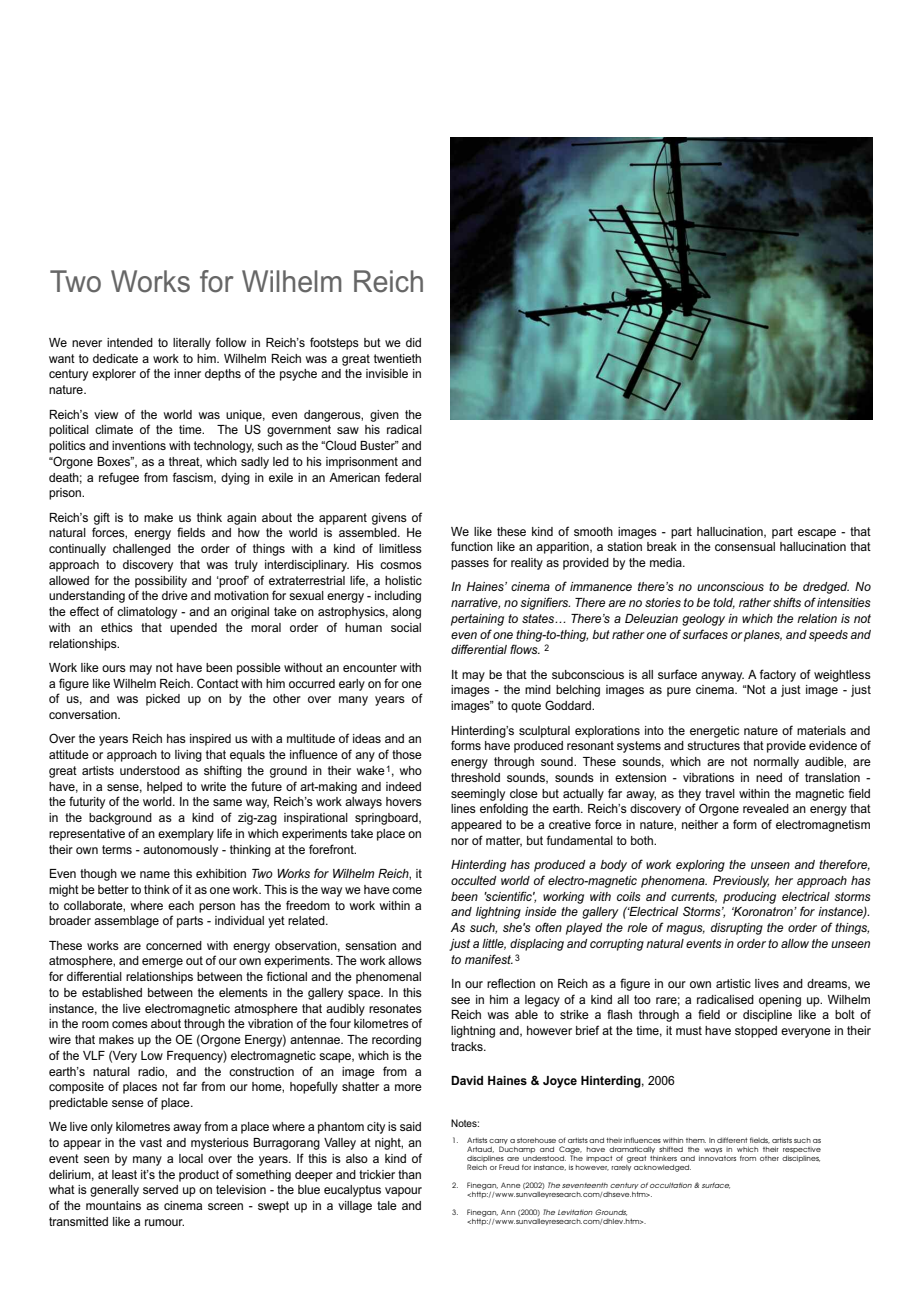
<style>
.page{position:relative;width:919px;height:1289px;background:#fff}
.page>*{position:absolute;margin:0;border:0;box-sizing:border-box;transform-origin:0 0}
.t1{font:30.3px "Arial Narrow";color:#666;scale:1.15 1}
.t2{font:12.75px/15.8px "Arial Narrow";color:#000;text-align:justify;scale:1.15 1}
.t3{font:italic 12.75px/15.8px "Arial Narrow";color:#000;text-align:justify;scale:1.15 1}
.t4{font:700 12.75px "Arial Narrow";color:#000;scale:1.15 1}
.t5{font:10.5px "Arial Narrow";color:#000;scale:1.15 1}
.t6{font:7.5px/9px "Avant Garde";color:#000}
.s1{font-style:italic}
.s2{font-weight:400}
</style>
<div class="page">
<img style="left:450px;top:138px;width:422px;height:282px">
<h1 class="t1" style="left:50px;top:263px;width:328px">Two Works for Wilhelm Reich</h1>
<p class="t2" style="left:49px;top:335px;width:325px">We never intended to literally follow in Reich’s footsteps but we did want to dedicate a work to him. Wilhelm Reich was a great twentieth century explorer of the inner depths of the psyche and the invisible in nature.</p>
<p class="t2" style="left:49px;top:406px;width:325px">Reich’s view of the world was unique, even dangerous, given the political climate of the time. The US government saw his radical politics and inventions with technology, such as the “Cloud Buster” and “Orgone Boxes”, as a threat, which sadly led to his imprisonment and death; a refugee from fascism, dying in exile in an American federal prison.</p>
<p class="t2" style="left:49px;top:509px;width:325px">Reich’s gift is to make us think again about the apparent givens of natural forces, energy fields and how the world is assembled. He continually challenged the order of things with a kind of limitless approach to discovery that was truly interdisciplinary. His cosmos allowed for the possibility and ‘proof’ of extraterrestrial life, a holistic understanding of the drive and motivation for sexual energy - including the effect of climatology - and an original take on astrophysics, along with an ethics that upended the moral order of human social relationships.</p>
<p class="t2" style="left:49px;top:659px;width:325px">Work like ours may not have been possible without an encounter with a figure like Wilhelm Reich. Contact with him occurred early on for one of us, and was picked up on by the other over many years of conversation.</p>
<p class="t2" style="left:49px;top:731px;width:325px">Over the years Reich has inspired us with a multitude of ideas and an attitude or approach to living that equals the influence of any of those great artists understood as shifting the ground in their wake<sup>1</sup>, who have, in a sense, helped to write the future of art-making and indeed the futurity of the world. In the same way, Reich’s work always hovers in the background as a kind of zig-zag inspirational springboard, representative of an exemplary life in which experiments take place on their own terms - autonomously - thinking at the forefront.</p>
<p class="t2" style="left:49px;top:865px;width:325px">Even though we name this exhibition <span class="s1">Two Works for Wilhelm Reich</span>, it might be better to think of it as one work. This is the way we have come to collaborate, where each person has the freedom to work within a broader assemblage of parts - individual yet related.</p>
<p class="t2" style="left:49px;top:937px;width:325px">These works are concerned with energy observation, sensation and atmosphere, and emerge out of our own experiments. The work allows for differential relationships between the fictional and the phenomenal to be established between the elements in the gallery space. In this instance, the live electromagnetic atmosphere that audibly resonates in the room comes about through the vibration of the four kilometres of wire that makes up the OE (Orgone Energy) antennae. The recording of the VLF (Very Low Frequency) electromagnetic scape, which is the earth’s natural radio, and the construction of an image from a composite of places not far from our home, hopefully shatter a more predictable sense of place.</p>
<p class="t2" style="left:49px;top:1119px;width:325px">We live only kilometres away from a place where a phantom city is said to appear in the vast and mysterious Burragorang Valley at night, an event seen by many a local over the years. If this is also a kind of delirium, at least it’s the product of something deeper and trickier than what is generally served up on television - the blue eucalyptus vapour of the mountains as cinema screen - swept up in a village tale and transmitted like a rumour.</p>
<p class="t2" style="left:451px;top:523px;width:366px">We like these kind of smooth images - part hallucination, part escape - that function like an apparition, a station break in the consensual hallucination that passes for reality as provided by the media.</p>
<p class="t3" style="left:451px;top:579px;width:366px">In Haines’ cinema of immanence there’s no unconscious to be dredged. No narrative, no signifiers. There are no stories to be told, rather shifts of intensities pertaining to states… There’s a Deleuzian geology in which the relation is not even of one thing-to-thing, but rather one of surfaces or planes, and speeds and differential flows. <sup>2</sup></p>
<p class="t2" style="left:451px;top:666px;width:366px">It may be that the subconscious is all surface anyway. A factory of weightless images - the mind belching images as pure cinema. “Not a just image - just images” to quote Goddard.</p>
<p class="t2" style="left:451px;top:722px;width:366px">Hinterding’s sculptural explorations into the energetic nature of materials and forms have produced resonant systems and structures that provide evidence of energy through sound. These sounds, which are not normally audible, are threshold sounds, sounds in extension - vibrations in need of translation - seemingly close but actually far away, as they travel within the magnetic field lines enfolding the earth. Reich’s discovery of Orgone revealed an energy that appeared to be a creative force in nature, neither a form of electromagnetism nor of matter, but fundamental to both.</p>
<p class="t3" style="left:451px;top:856px;width:366px">Hinterding has produced a body of work exploring the unseen and therefore, occulted world of electro-magnetic phenomena. Previously, her approach has been 'scientific', working with coils and currents, producing electrical storms and lightning inside the gallery (‘Electrical Storms’, ‘Koronatron’ for instance).<br>As such, she's often played the role of magus, disrupting the order of things, just a little, displacing and corrupting natural events in order to allow the unseen to manifest. <sup>3</sup></p>
<p class="t2" style="left:451px;top:975px;width:366px">In our reflection on Reich as a figure in our own artistic lives and dreams, we see in him a legacy of a kind all too rare; a radicalised opening up. Wilhelm Reich was able to strike a flash through a field or discipline like a bolt of lightning and, however brief at the time, it must have stopped everyone in their tracks.</p>
<p class="t4" style="left:451px;top:1073px;width:196px">David Haines &amp; Joyce Hinterding<span class="s2">, 2006</span></p>
<p class="t5" style="left:451px;top:1117px;width:26px">Notes:</p>
<p class="t6" style="left:467px;top:1136px;width:355px;text-align:justify;text-indent:-15px">1. Artists carry a storehouse of artists and their influences within them. In different fields, artists such as Artaud, Duchamp and Cage, have dramatically shifted the ways in which their respective disciplines are understood. The impact of great thinkers and innovators from other disciplines, Reich or Freud for instance, is however, rarely acknowledged.</p>
<p class="t6" style="left:467px;top:1181px;width:265px;text-indent:-15px">2 . F i n e g a n , A n n e ( 2 0 0 2 ) <span class="s1">The seventeenth century ofoccultation &amp; surface</span>, &lt;http://www.sunvalleyresearch.com/dhseve.htm&gt;.</p>
<p class="t6" style="left:467px;top:1208px;width:180px;text-indent:-15px">3 . F i n e g a n , A n n ( 2 0 0 0 ) <span class="s1">The Levitation Grounds</span>, &lt;http://www.sunvalleyresearch.com/dhlev.htm&gt;.</p>
</div>
